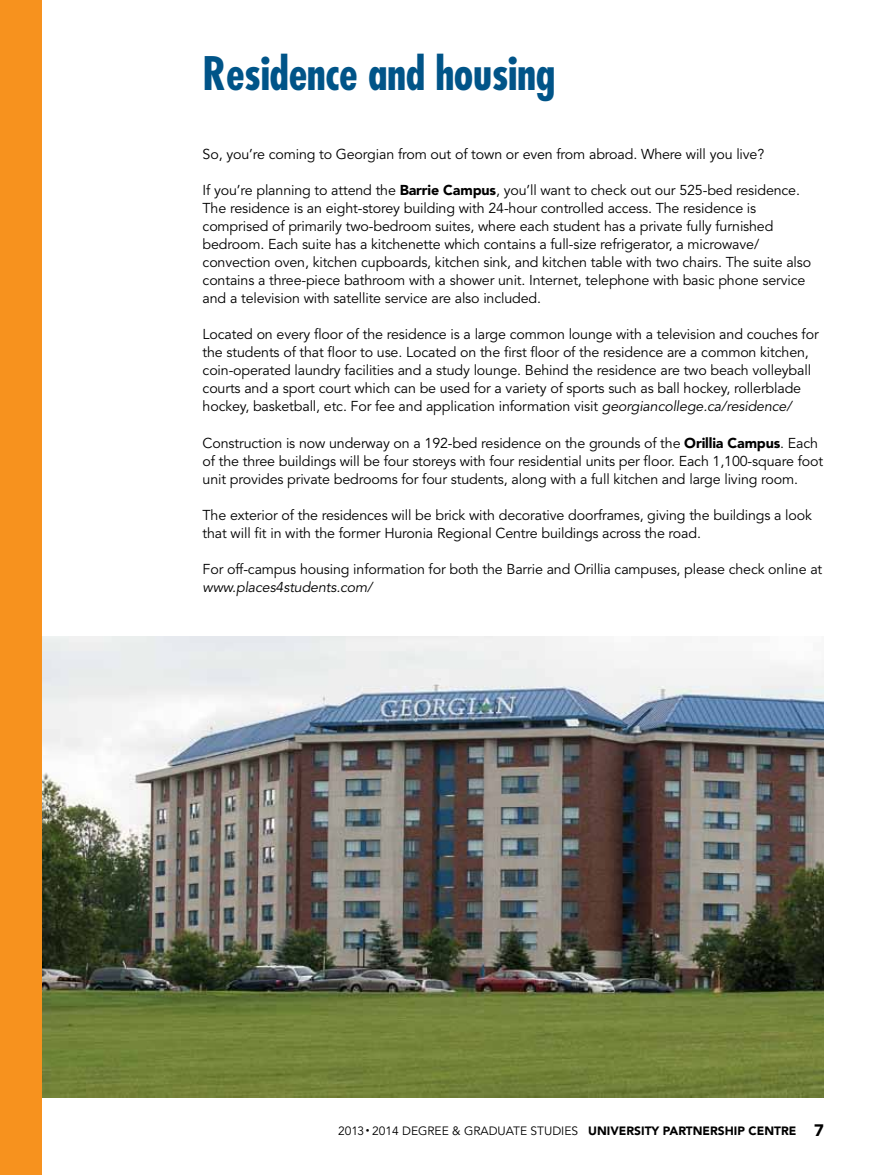
<style>
.page{position:relative;width:878px;height:1175px;background:#fff}
.page>*{position:absolute;margin:0;border:0;box-sizing:border-box;transform-origin:0 0}
.t1{font:700 condensed 45px "Futura";letter-spacing:-.01em;color:#005488}
.t2{font:14.25px/18px "Avenir";letter-spacing:-.01em;color:#000}
.t3{font:italic 14.25px "Avenir";letter-spacing:-.01em;color:#000}
.t4{font:12px "Avenir";color:#000}
.s1{font-weight:900}
.s2{font-style:italic}
.s3{font-size:7.5px}
.s4{font-weight:900;font-size:16.5px}
</style>
<div class="page">
<img style="left:41px;top:636px;width:783px;height:461px">
<div style="left:0;top:0;width:41px;height:1174px;background:#f7921e"></div>
<h1 class="t1" style="left:202px;top:44px;width:354px">Residence and housing</h1>
<p class="t2" style="left:202px;top:146px;width:563px">So, you’re coming to Georgian from out of town or even from abroad. Where will you live?</p>
<p class="t2" style="left:202px;top:182px;width:610px">If you’re planning to attend the <span class="s1">Barrie Campus</span>, you’ll want to check out our 525-bed residence.<br>The residence is an eight-storey building with 24-hour controlled access. The residence is comprised of primarily two-bedroom suites, where each student has a private fully furnished bedroom. Each suite has a kitchenette which contains a full-size refrigerator, a microwave/ convection oven, kitchen cupboards, kitchen sink, and kitchen table with two chairs. The suite also contains a three-piece bathroom with a shower unit. Internet, telephone with basic phone service and a television with satellite service are also included.</p>
<p class="t2" style="left:202px;top:326px;width:617px">Located on every floor of the residence is a large common lounge with a television and couches for the students of that floor to use. Located on the first floor of the residence are a common kitchen, coin-operated laundry facilities and a study lounge. Behind the residence are two beach volleyball courts and a sport court which can be used for a variety of sports such as ball hockey, rollerblade hockey, basketball, etc. For fee and application information visit <span class="s2">georgiancollege.ca/residence/</span></p>
<p class="t2" style="left:202px;top:434px;width:622px">Construction is now underway on a 192-bed residence on the grounds of the <span class="s1">Orillia Campus</span>. Each of the three buildings will be four storeys with four residential units per floor. Each 1,100-square foot unit provides private bedrooms for four students, along with a full kitchen and large living room.</p>
<p class="t2" style="left:202px;top:506px;width:611px">The exterior of the residences will be brick with decorative doorframes, giving the buildings a look that will fit in with the former Huronia Regional Centre buildings across the road.</p>
<p class="t2" style="left:202px;top:560px;width:621px">For off-campus housing information for both the Barrie and Orillia campuses, please check online at</p>
<p class="t3" style="left:202px;top:578px;width:171px">www.places4students.com/</p>
<p class="t4" style="left:338px;top:1123px;width:487px">2013 <span class="s3">•</span> 2014 DEGREE &amp; GRADUATE STUDIES <span class="s1">UNIVERSITY PARTNERSHIP CENTRE</span> <span class="s4">7</span></p>
</div>
